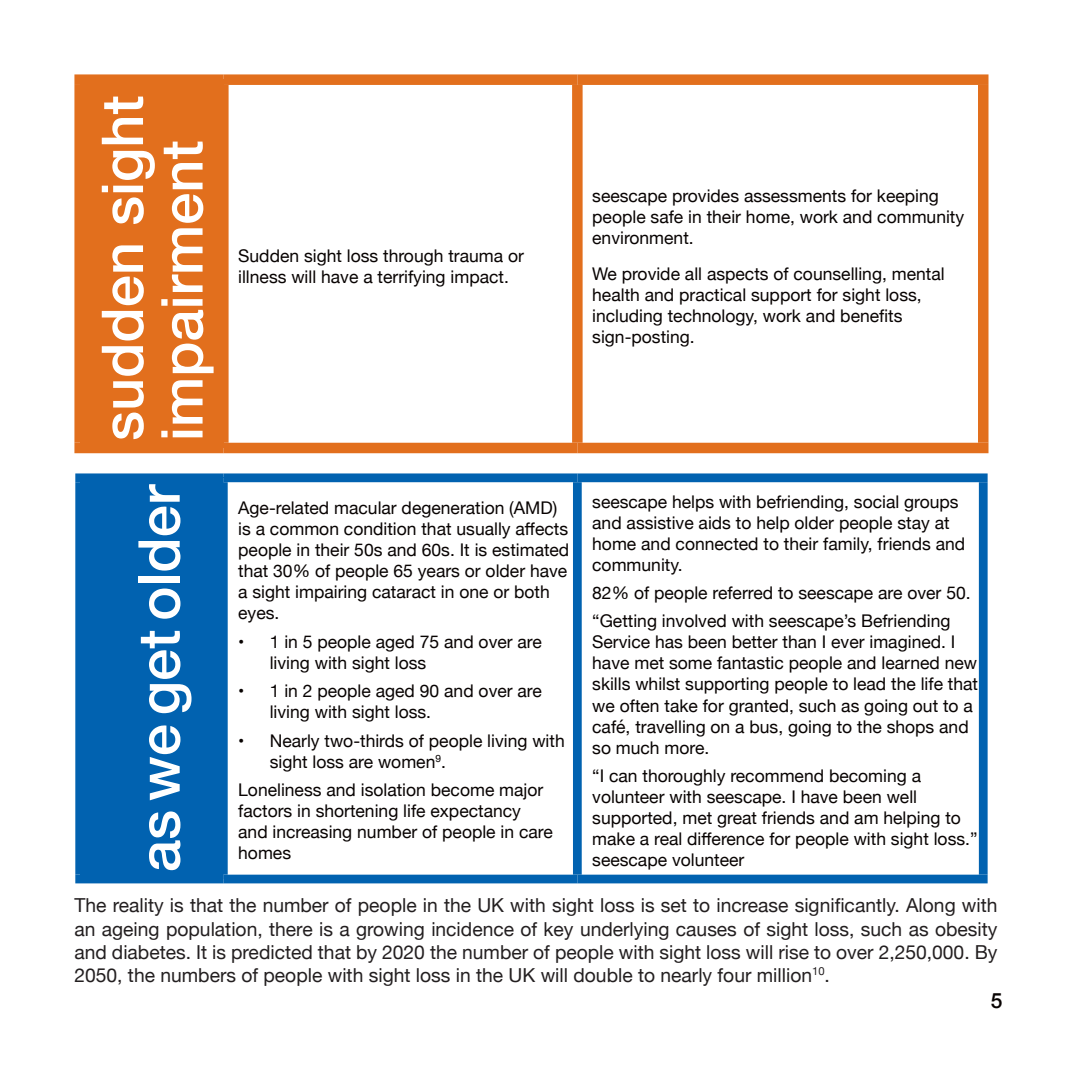
<style>
.page{position:relative;width:1072px;height:1072px;background:#fff}
.page>*{position:absolute;margin:0;border:0;box-sizing:border-box;transform-origin:0 0}
.Heading{font:500 57.75px/59.5px "Helvetica Neue";color:#fff}
.t1{font:500 21px "Helvetica Neue";color:#080302}
.Basic{font:19.25px/23.1px "Helvetica Neue";color:#231f20;text-align:justify}
.Basic-2{font:17.5px/21px "Helvetica Neue";color:#080302}
.Heading-2{font:17.5px/21px "Helvetica Neue";color:#080302}
</style>
<div class="page">
<div style="left:80px;top:80px;width:143px;height:368px;background:#e26f1d"></div>
<div style="left:80px;top:478px;width:143px;height:401px;background:#0162b0"></div>
<div style="left:74px;top:74px;width:149px;height:11px;background:#e26f1d"></div>
<div style="left:74px;top:85px;width:11px;height:358px;background:#e26f1d"></div>
<div style="left:74px;top:443px;width:149px;height:10px;background:#e26f1d"></div>
<div style="left:223px;top:74px;width:354px;height:11px;background:#e26f1d"></div>
<div style="left:218px;top:85px;width:10px;height:358px;background:#e26f1d"></div>
<div style="left:577px;top:74px;width:411px;height:11px;background:#e26f1d"></div>
<div style="left:572px;top:85px;width:10px;height:358px;background:#e26f1d"></div>
<div style="left:978px;top:85px;width:10px;height:358px;background:#e26f1d"></div>
<div style="left:223px;top:443px;width:354px;height:10px;background:#e26f1d"></div>
<div style="left:577px;top:443px;width:411px;height:10px;background:#e26f1d"></div>
<div style="left:75px;top:473px;width:148px;height:9px;background:#0162b0"></div>
<div style="left:75px;top:482px;width:9px;height:392px;background:#0162b0"></div>
<div style="left:223px;top:473px;width:354px;height:9px;background:#0162b0"></div>
<div style="left:219px;top:482px;width:9px;height:392px;background:#0162b0"></div>
<div style="left:577px;top:473px;width:410px;height:9px;background:#0162b0"></div>
<div style="left:573px;top:482px;width:8px;height:392px;background:#0162b0"></div>
<div style="left:978px;top:482px;width:9px;height:392px;background:#0162b0"></div>
<div style="left:75px;top:874px;width:148px;height:9px;background:#0162b0"></div>
<div style="left:223px;top:874px;width:354px;height:9px;background:#0162b0"></div>
<div style="left:577px;top:874px;width:410px;height:9px;background:#0162b0"></div>
<p class="Heading" style="left:88px;top:441px;width:347px;rotate:-90deg">sudden sight impairment</p>
<p class="Heading-2" style="left:238px;top:246px;width:287px">Sudden sight loss through trauma or illness will have a terrifying impact.</p>
<p class="Heading-2" style="left:592px;top:186px;width:373px">seescape provides assessments for keeping people safe in their home, work and community environment.</p>
<p class="Heading-2" style="left:592px;top:264px;width:354px">We provide all aspects of counselling, mental health and practical support for sight loss, including technology, work and benefits sign-posting.</p>
<p class="Heading" style="left:125px;top:872px;width:389px;rotate:-90deg">as we get older</p>
<p class="Basic-2" style="left:592px;top:492px;width:374px">seescape helps with befriending, social groups and assistive aids to help older people stay at home and connected to their family, friends and community.</p>
<p class="Basic-2" style="left:592px;top:583px;width:380px">82% of people referred to seescape are over 50.</p>
<p class="Basic-2" style="left:592px;top:611px;width:387px">“Getting involved with seescape’s Befriending Service has been better than I ever imagined. I have met some fantastic people and learned new skills whilst supporting people to lead the life that we often take for granted, such as going out to a café, travelling on a bus, going to the shops and so much more.</p>
<p class="Basic-2" style="left:592px;top:766px;width:387px">“I can thoroughly recommend becoming a volunteer with seescape. I have been well supported, met great friends and am helping to make a real difference for people with sight loss.” seescape volunteer</p>
<p class="Basic" style="left:74px;top:895px;width:924px">The reality is that the number of people in the UK with sight loss is set to increase significantly. Along with an ageing population, there is a growing incidence of key underlying causes of sight loss, such as obesity and diabetes. It is predicted that by 2020 the number of people with sight loss will rise to over 2,250,000. By 2050, the numbers of people with sight loss in the UK will double to nearly four million<sup>10</sup>.</p>
<p class="Basic-2" style="left:238px;top:498px;width:332px">Age-related macular degeneration (AMD) is a common condition that usually affects people in their 50s and 60s. It is estimated that 30% of people 65 years or older have a sight impairing cataract in one or both eyes.</p>
<p class="Basic-2" style="left:270px;top:632px;width:273px;text-indent:-32px">• 1 in 5 people aged 75 and over are living with sight loss</p>
<p class="Basic-2" style="left:270px;top:681px;width:273px;text-indent:-32px">• 1 in 2 people aged 90 and over are living with sight loss.</p>
<p class="Basic-2" style="left:270px;top:731px;width:296px;text-indent:-32px">• Nearly two-thirds of people living with sight loss are women<sup>9</sup>.</p>
<p class="Basic-2" style="left:238px;top:780px;width:316px">Loneliness and isolation become major factors in shortening life expectancy and increasing number of people in care homes</p>
<p class="t1" style="left:990px;top:983px;width:13px">5</p>
</div>
